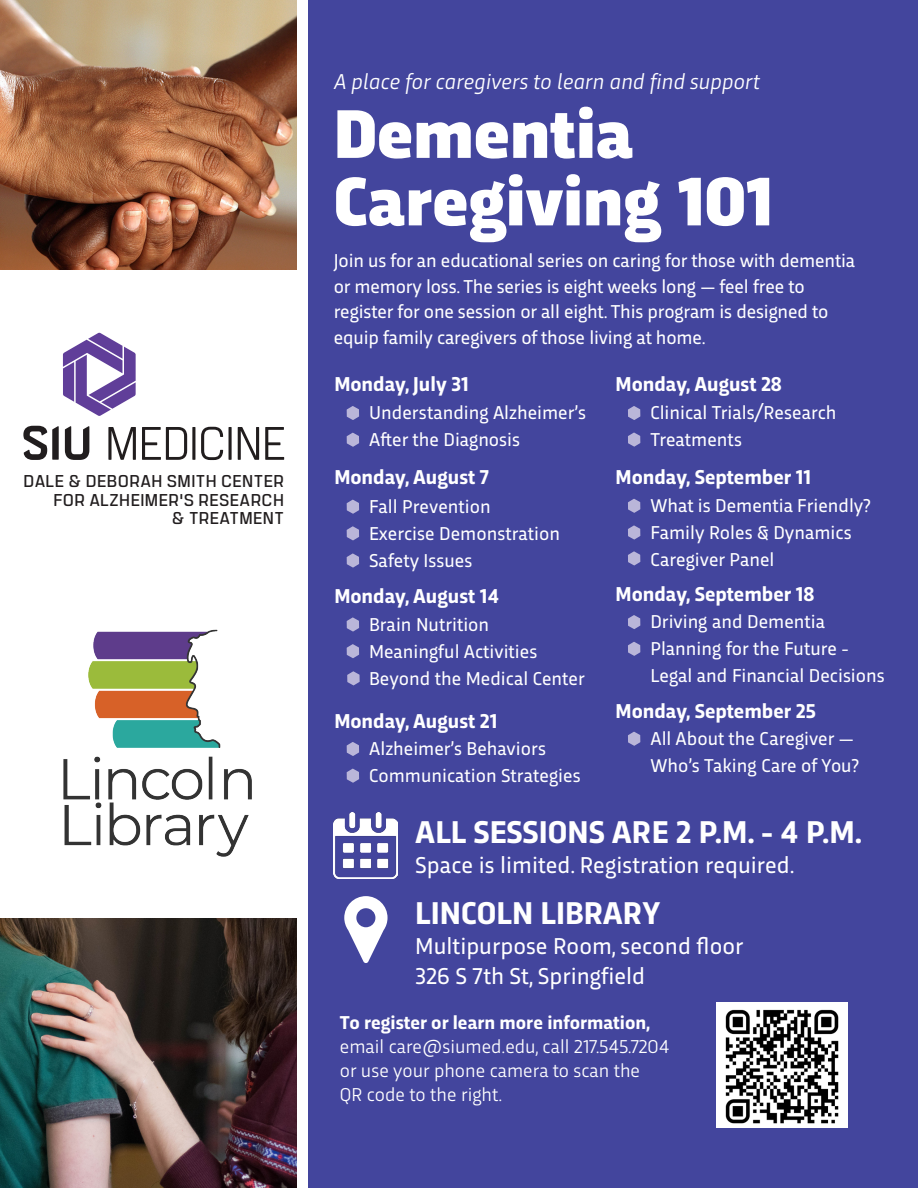
<style>
.page{position:relative;width:918px;height:1188px;background:#fff}
.page>*{position:absolute;margin:0;border:0;box-sizing:border-box;transform-origin:0 0}
.t1{font:900 72px/67.5px "Trasandina";color:#fff}
.t2{font:700 33px "Trasandina";color:#fff}
.t3{font:24px/30px "Trasandina";color:#fff}
.t4{font:italic 22.5px "Trasandina";color:#fff}
.t5{font:700 21px "Trasandina";color:#fff}
.t6{font:19.5px/25.5px "Trasandina";color:#fff}
.t7{font:19.5px/24px "Trasandina";color:#fff}
.t8{font:600 17.1px/18.6px "Manifold CF";letter-spacing:.025em;color:#211d1e;text-align:right}
.s1{font-weight:700}
</style>
<div class="page">
<div style="left:309px;top:0;width:609px;height:1188px;background:#43459d"></div>
<svg style="left:347px;top:433px;width:12px;height:14px"></svg>
<svg style="left:347px;top:406px;width:12px;height:14px"></svg>
<svg style="left:347px;top:526px;width:12px;height:14px"></svg>
<svg style="left:347px;top:500px;width:12px;height:14px"></svg>
<svg style="left:347px;top:644px;width:12px;height:14px"></svg>
<svg style="left:347px;top:617px;width:12px;height:15px"></svg>
<svg style="left:347px;top:769px;width:12px;height:14px"></svg>
<svg style="left:347px;top:742px;width:12px;height:14px"></svg>
<svg style="left:628px;top:732px;width:12px;height:14px"></svg>
<svg style="left:628px;top:525px;width:12px;height:15px"></svg>
<svg style="left:628px;top:499px;width:12px;height:14px"></svg>
<svg style="left:628px;top:642px;width:12px;height:14px"></svg>
<svg style="left:628px;top:615px;width:12px;height:14px"></svg>
<svg style="left:628px;top:406px;width:12px;height:14px"></svg>
<svg style="left:628px;top:433px;width:12px;height:14px"></svg>
<img style="left:334px;top:813px;width:64px;height:65px">
<svg style="left:344px;top:896px;width:44px;height:67px"></svg>
<div style="left:716px;top:1002px;width:132px;height:126px;background:#fff"></div>
<img style="left:725px;top:1009px;width:114px;height:115px">
<img style="left:0;top:0;width:297px;height:270px">
<img style="left:0;top:919px;width:297px;height:269px">
<svg style="left:108px;top:427px;width:28px;height:33px"></svg>
<svg style="left:142px;top:427px;width:45px;height:33px"></svg>
<hr style="left:192px;top:427px;width:3px;height:33px;background:#211d1e">
<svg style="left:201px;top:427px;width:22px;height:33px"></svg>
<hr style="left:229px;top:427px;width:3px;height:33px;background:#211d1e">
<svg style="left:238px;top:427px;width:21px;height:33px"></svg>
<svg style="left:265px;top:427px;width:19px;height:33px"></svg>
<svg style="left:65px;top:426px;width:24px;height:34px"></svg>
<svg style="left:23px;top:426px;width:36px;height:34px"></svg>
<svg style="left:63px;top:333px;width:73px;height:83px"></svg>
<svg style="left:347px;top:671px;width:13px;height:14px"></svg>
<img style="left:63px;top:629px;width:189px;height:228px">
<svg style="left:628px;top:551px;width:12px;height:14px"></svg>
<svg style="left:347px;top:553px;width:12px;height:15px"></svg>
<p class="t8" style="left:24px;top:471px;width:262px">DALE &amp; DEBORAH SMITH CENTER<br>FOR ALZHEIMER'S RESEARCH<br>&amp; TREATMENT</p>
<p class="t4" style="left:334px;top:65px;width:428px">A place for caregivers to learn and find support</p>
<p class="t1" style="left:334px;top:95px;width:441px">Dementia<br>Caregiving 101</p>
<p class="t6" style="left:334px;top:247px;width:523px">Join us for an educational series on caring for those with dementia or memory loss. The series is eight weeks long — feel free to register for one session or all eight. This program is designed to equip family caregivers of those living at home.</p>
<p class="t5" style="left:334px;top:368px;width:136px">Monday, July 31</p>
<p class="t5" style="left:616px;top:368px;width:168px">Monday, August 28</p>
<p class="t6" style="left:369px;top:398px;width:218px">Understanding Alzheimer’s</p>
<p class="t6" style="left:369px;top:425px;width:152px">After the Diagnosis</p>
<p class="t6" style="left:650px;top:398px;width:188px">Clinical Trials/Research</p>
<p class="t6" style="left:650px;top:425px;width:93px">Treatments</p>
<p class="t5" style="left:334px;top:462px;width:156px">Monday, August 7</p>
<p class="t5" style="left:616px;top:462px;width:197px">Monday, September 11</p>
<p class="t6" style="left:369px;top:492px;width:123px">Fall Prevention</p>
<p class="t6" style="left:369px;top:519px;width:192px">Exercise Demonstration</p>
<p class="t6" style="left:369px;top:546px;width:105px">Safety Issues</p>
<p class="t6" style="left:650px;top:490px;width:222px;line-height:27px">What is Dementia Friendly?<br>Family Roles &amp; Dynamics</p>
<p class="t6" style="left:650px;top:545px;width:126px">Caregiver Panel</p>
<p class="t5" style="left:334px;top:580px;width:166px">Monday, August 14</p>
<p class="t5" style="left:616px;top:578px;width:200px">Monday, September 18</p>
<p class="t6" style="left:369px;top:610px;width:122px">Brain Nutrition</p>
<p class="t6" style="left:369px;top:637px;width:170px">Meaningful Activities</p>
<p class="t6" style="left:369px;top:664px;width:217px">Beyond the Medical Center</p>
<p class="t6" style="left:650px;top:608px;width:176px">Driving and Dementia</p>
<p class="t6" style="left:650px;top:634px;width:236px;line-height:27px">Planning for the Future -<br>Legal and Financial Decisions</p>
<p class="t5" style="left:334px;top:705px;width:164px">Monday, August 21</p>
<p class="t6" style="left:369px;top:734px;width:178px">Alzheimer’s Behaviors</p>
<p class="t6" style="left:369px;top:761px;width:213px">Communication Strategies</p>
<p class="t5" style="left:616px;top:695px;width:202px">Monday, September 25</p>
<p class="t6" style="left:650px;top:723px;width:210px;line-height:27px">All About the Caregiver —<br>Who’s Taking Care of You?</p>
<p class="t2" style="left:415px;top:808px;width:448px">ALL SESSIONS ARE 2 P.M. - 4 P.M.</p>
<p class="t3" style="left:415px;top:848px;width:381px">Space is limited. Registration required.</p>
<p class="t2" style="left:415px;top:888px;width:247px">LINCOLN LIBRARY</p>
<p class="t3" style="left:415px;top:929px;width:330px">Multipurpose Room, second floor<br>326 S 7th St, Springfield</p>
<p class="t7" style="left:340px;top:1009px;width:331px"><span class="s1">To register or learn more information, </span>email care@siumed.edu, call 217.545.7204 or use your phone camera to scan the<br>QR code to the right.</p>
</div>
